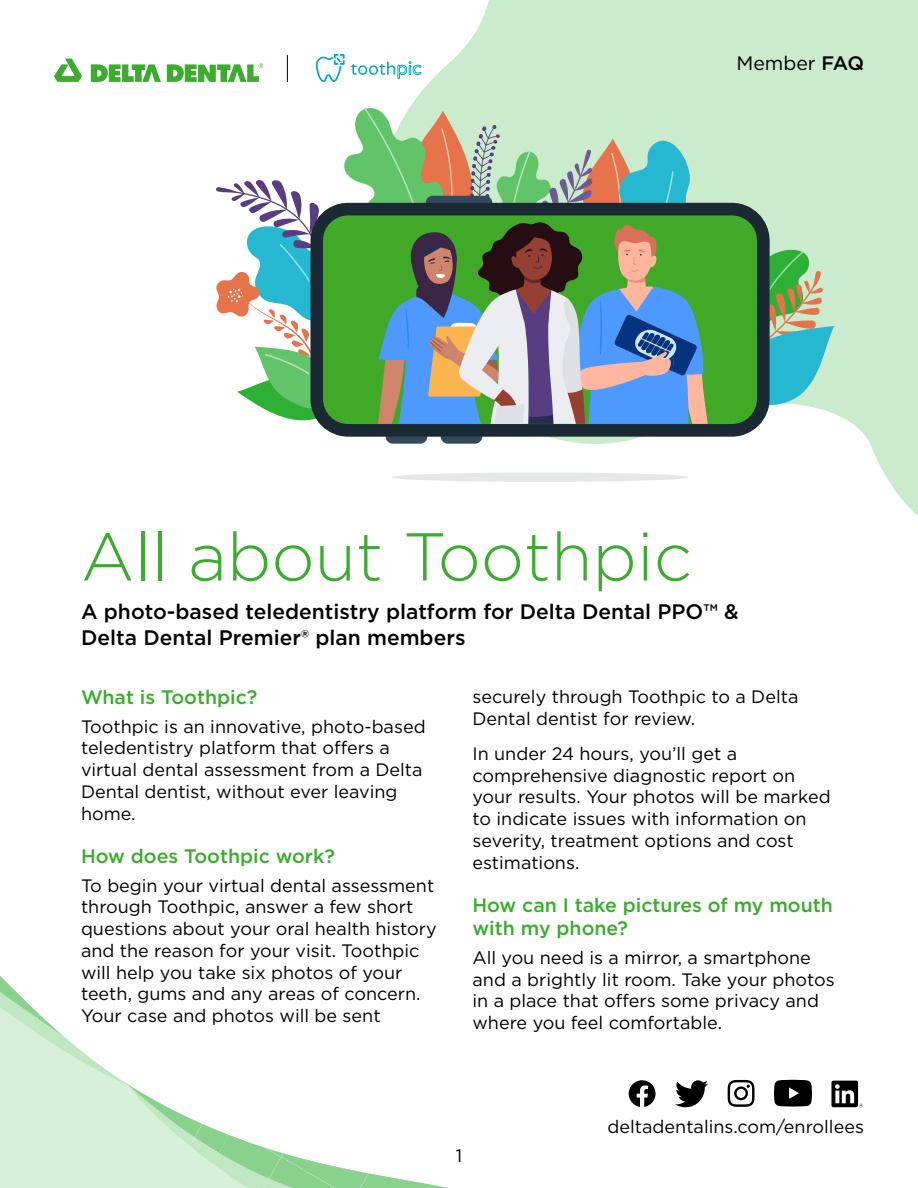
<style>
.page{position:relative;width:918px;height:1188px;background:#fff}
.page>*{position:absolute;margin:0;border:0;box-sizing:border-box;transform-origin:0 0}
.t1{font:300 67.5px "Gotham";color:#3aad2c}
.t2{font:500 21px/25.5px "Gotham";color:#000}
.t3{font:500 19.5px/23.2px "Gotham";color:#3aad2c}
.t4{font:19.5px "Gotham";color:#000}
.t5{font:18px/21.8px "Gotham";color:#000}
.s1{font-weight:500}
</style>
<div class="page">
<svg style="left:385px;top:0;width:533px;height:516px;fill:#caebcc"></svg>
<svg style="left:54px;top:59px;width:28px;height:23px"></svg>
<svg style="left:91px;top:64px;width:70px;height:18px"></svg>
<svg style="left:167px;top:63px;width:96px;height:19px"></svg>
<svg style="left:315px;top:0;width:107px;height:85px"></svg>
<svg style="left:287px;top:55px;width:1px;height:27px"></svg>
<div style="left:392px;top:473px;width:296px;height:9px;background:#e6e8e8;border-radius:50%"></div>
<svg style="left:770px;top:244px;width:64px;height:162px;background:#7dc4a8"></svg>
<svg style="left:629px;top:1080px;width:27px;height:27px"></svg>
<svg style="left:675px;top:1080px;width:33px;height:27px"></svg>
<svg style="left:728px;top:1080px;width:27px;height:27px"></svg>
<svg style="left:774px;top:1080px;width:38px;height:27px"></svg>
<svg style="left:831px;top:1081px;width:32px;height:26px"></svg>
<svg style="left:0;top:976px;width:32px;height:192px;background:#d3eed4"></svg>
<svg style="left:32px;top:1007px;width:416px;height:181px"></svg>
<svg style="left:386px;top:437px;width:41px;height:7px"></svg>
<svg style="left:441px;top:437px;width:41px;height:7px"></svg>
<svg style="left:320px;top:203px;width:449px;height:234px;background:#367334"></svg>
<svg style="left:216px;top:107px;width:492px;height:317px"></svg>
<p class="t4" style="left:736px;top:50px;width:129px">Member <span class="s1">FAQ</span></p>
<h1 class="t1" style="left:81px;top:514px;width:613px">All about Toothpic</h1>
<p class="t2" style="left:81px;top:599px;width:659px">A photo-based teledentistry platform for Delta Dental PPO™ &amp;<br>Delta Dental Premier® plan members</p>
<p class="t3" style="left:81px;top:685px;width:178px">What is Toothpic?</p>
<p class="t5" style="left:81px;top:715px;width:346px">Toothpic is an innovative, photo-based teledentistry platform that offers a virtual dental assessment from a Delta<br>Dental dentist, without ever leaving home.</p>
<p class="t3" style="left:81px;top:844px;width:255px">How does Toothpic work?</p>
<p class="t5" style="left:81px;top:874px;width:357px">To begin your virtual dental assessment through Toothpic, answer a few short questions about your oral health history and the reason for your visit. Toothpic will help you take six photos of your teeth, gums and any areas of concern.<br>Your case and photos will be sent</p>
<p class="t5" style="left:472px;top:685px;width:327px">securely through Toothpic to a Delta<br>Dental dentist for review.</p>
<p class="t5" style="left:472px;top:742px;width:360px">In under 24 hours, you’ll get a comprehensive diagnostic report on your results. Your photos will be marked to indicate issues with information on severity, treatment options and cost estimations.</p>
<p class="t3" style="left:472px;top:893px;width:362px">How can I take pictures of my mouth with my phone?</p>
<p class="t5" style="left:472px;top:946px;width:364px">All you need is a mirror, a smartphone and a brightly lit room. Take your photos in a place that offers some privacy and where you feel comfortable.</p>
<p class="t5" style="left:456px;top:1144px;width:8px">1</p>
<p class="t5" style="left:608px;top:1116px;width:258px">deltadentalins.com/enrollees</p>
</div>
